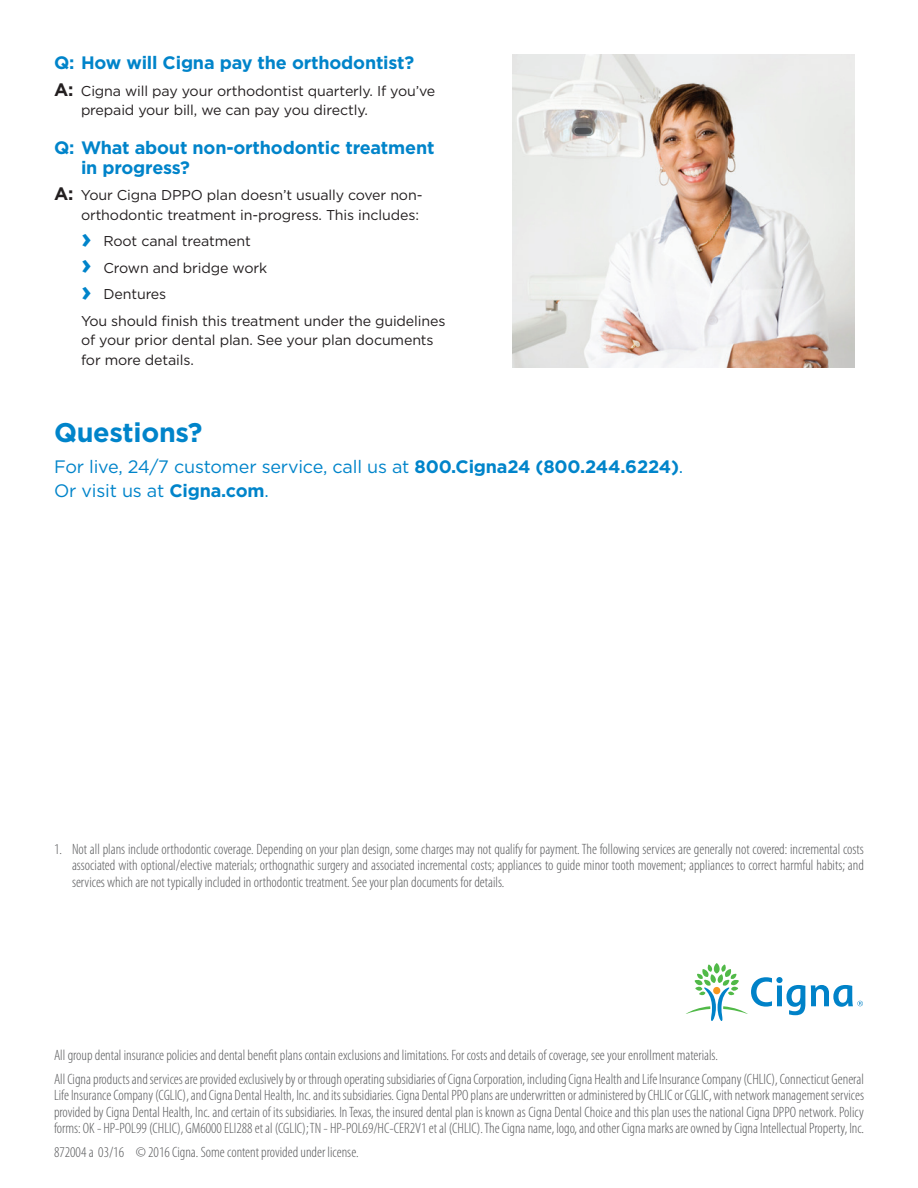
<style>
.page{position:relative;width:918px;height:1188px;background:#fff}
.page>*{position:absolute;margin:0;border:0;box-sizing:border-box;transform-origin:0 0}
.Body_copy__book_9_5{font:700 27px "Gotham";letter-spacing:-.01em;color:#0084ca}
.Body_copy__book_9_5-2{font:18px/24px "Gotham";letter-spacing:-.01em;color:#0084ca}
.Subhead_body_bold_12{font:700 18px/19.5px "Gotham";letter-spacing:-.01em;color:#0084ca}
.Legal_copy_Cat{font:300 condensed 15px/16.5px "Myriad Pro";color:#57585a;text-align:justify}
.Body_copy__book_9_5-3{font:14.25px/19.5px "Gotham";letter-spacing:-.01em;color:#231f20}
.s1{font-weight:700;font-size:18px}
.s2{font-weight:700;font-size:28.5px;color:#0084ca}
.s3{font-weight:700}
</style>
<div class="page">
<img style="left:513px;top:54px;width:342px;height:313px">
<svg style="left:686px;top:963px;width:177px;height:58px"></svg>
<p class="Subhead_body_bold_12" style="left:54px;top:53px;width:362px">Q: How will Cigna pay the orthodontist?</p>
<p class="Body_copy__book_9_5-3" style="left:81px;top:81px;width:356px;text-indent:-27px"><span class="s1">A:</span> Cigna will pay your orthodontist quarterly. If you’ve prepaid your bill, we can pay you directly.</p>
<p class="Subhead_body_bold_12" style="left:81px;top:138px;width:355px;text-indent:-27px">Q: What about non-orthodontic treatment in progress?</p>
<p class="Body_copy__book_9_5-3" style="left:54px;top:185px;width:370px;text-align:right"><span class="s1">A:</span> Your Cigna DPPO plan doesn’t usually cover non&shy;orthodontic treatment in-progress. This includes:</p>
<p class="Body_copy__book_9_5-3" style="left:81px;top:231px;width:171px"><span class="s2">›</span> Root canal treatment</p>
<p class="Body_copy__book_9_5-3" style="left:81px;top:258px;width:188px"><span class="s2">›</span> Crown and bridge work</p>
<p class="Body_copy__book_9_5-3" style="left:81px;top:284px;width:87px"><span class="s2">›</span> Dentures</p>
<p class="Body_copy__book_9_5-3" style="left:81px;top:311px;width:366px">You should finish this treatment under the guidelines of your prior dental plan. See your plan documents for more details.</p>
<p class="Body_copy__book_9_5" style="left:54px;top:414px;width:150px">Questions?</p>
<p class="Body_copy__book_9_5-2" style="left:54px;top:454px;width:631px">For live, 24/7 customer service, call us at <span class="s3">800.Cigna24 (800.244.6224)</span>.<br>Or visit us at <span class="s3">Cigna.com</span>.</p>
<p class="Legal_copy_Cat" style="left:72px;top:841px;width:794px;text-indent:-18px">1. Not all plans include orthodontic coverage. Depending on your plan design, some charges may not qualify for payment. The following services are generally not covered: incremental costs associated with optional/elective materials; orthognathic surgery and associated incremental costs; appliances to guide minor tooth movement; appliances to correct harmful habits; and services which are not typically included in orthodontic treatment. See your plan documents for details.</p>
<p class="Legal_copy_Cat" style="left:54px;top:1048px;width:665px">All group dental insurance policies and dental benefit plans contain exclusions and limitations. For costs and details of coverage, see your enrollment materials.</p>
<p class="Legal_copy_Cat" style="left:54px;top:1071px;width:812px">All Cigna products and services are provided exclusively by or through operating subsidiaries of Cigna Corporation, including Cigna Health and Life Insurance Company (CHLIC), Connecticut General Life Insurance Company (CGLIC), and Cigna Dental Health, Inc. and its subsidiaries. Cigna Dental PPO plans are underwritten or administered by CHLIC or CGLIC, with network management services provided by Cigna Dental Health, Inc. and certain of its subsidiaries. In Texas, the insured dental plan is known as Cigna Dental Choice and this plan uses the national Cigna DPPO network. Policy forms: OK - HP-POL99 (CHLIC), GM6000 ELI288 et al (CGLIC); TN - HP-POL69/HC-CER2V1 et al (CHLIC). The Cigna name, logo, and other Cigna marks are owned by Cigna Intellectual Property, Inc.</p>
<p class="Legal_copy_Cat" style="left:54px;top:1144px;width:306px">872004 a 03/16 © 2016 Cigna. Some content provided under license.</p>
</div>
